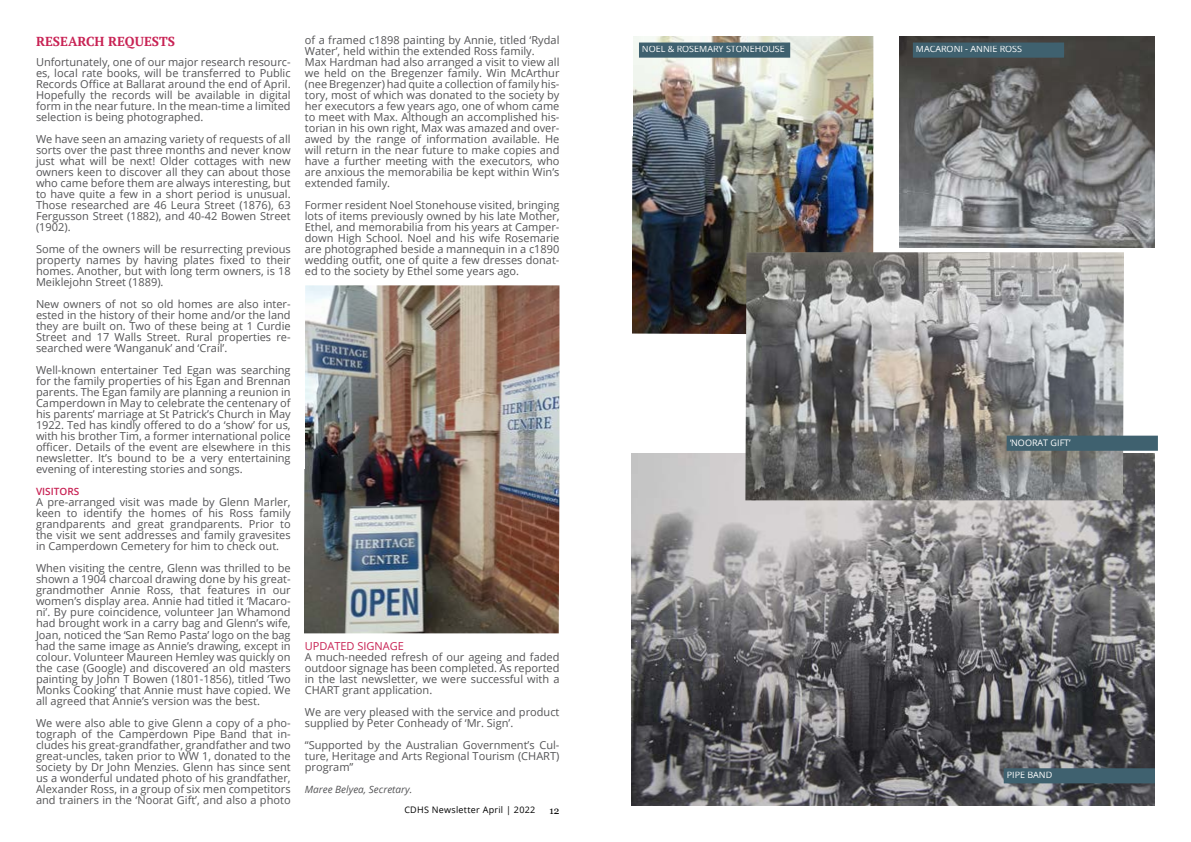
<style>
.page{position:relative;width:1191px;height:842px;background:#fff}
.page>*{position:absolute;margin:0;border:0;box-sizing:border-box;transform-origin:0 0}
.t1{font:700 13px "PT Serif";color:#c82254}
.t2{font:11px/11px "Open Sans";color:#545456;text-align:justify}
.t3{font:11px "Open Sans";color:#c82254}
.t4{font:italic 10px "Open Sans";color:#545456}
.t5{font:600 10px "Open Sans";color:#c82254}
.t6{font:10px "Georgia";color:#000}
.t7{font:9px "Open Sans";color:#fff}
.t8{font:9px "Open Sans";letter-spacing:.03em;color:#000}
</style>
<div class="page">
<img style="left:304px;top:285px;width:255px;height:348px">
<img style="left:632px;top:36px;width:241px;height:298px">
<img style="left:631px;top:454px;width:524px;height:352px">
<img style="left:899px;top:36px;width:256px;height:211px">
<img style="left:745px;top:252px;width:379px;height:248px">
<svg style="left:638px;top:42px;width:153px;height:16px;background:#4d6c78"></svg>
<div style="left:641px;top:45px;width:146px;height:10px;border:1px solid #3f616f"></div>
<svg style="left:912px;top:42px;width:152px;height:16px;background:#3f5e6b"></svg>
<div style="left:915px;top:45px;width:146px;height:10px;border:1px solid #3f616f"></div>
<svg style="left:1006px;top:435px;width:152px;height:16px;background:#466571"></svg>
<div style="left:1009px;top:438px;width:146px;height:10px;border:1px solid #3f616f"></div>
<svg style="left:1003px;top:767px;width:152px;height:17px;background:#43606c"></svg>
<div style="left:1006px;top:771px;width:146px;height:10px;border:1px solid #3f616f"></div>
<p class="t1" style="left:36px;top:33px;width:141px">RESEARCH REQUESTS</p>
<p class="t2" style="left:36px;top:57px;width:256px">Unfortunately, one of our major research resourc&shy;es, local rate books, will be transferred to Public Records Office at Ballarat around the end of April.<br>Hopefully the records will be available in digital form in the near future. In the mean-time a limited selection is being photographed.</p>
<p class="t2" style="left:36px;top:134px;width:256px">We have seen an amazing variety of requests of all sorts over the past three months and never know just what will be next! Older cottages with new owners keen to discover all they can about those who came before them are always interesting, but to have quite a few in a short period is unusual.<br>Those researched are 46 Leura Street (1876), 63<br>Fergusson Street (1882), and 40-42 Bowen Street (1902).</p>
<p class="t2" style="left:36px;top:244px;width:256px">Some of the owners will be resurrecting previous property names by having plates fixed to their homes. Another, but with long term owners, is 18<br>Meiklejohn Street (1889).</p>
<p class="t2" style="left:36px;top:299px;width:256px">New owners of not so old homes are also inter&shy;ested in the history of their home and/or the land they are built on. Two of these being at 1 Curdie Street and 17 Walls Street. Rural properties re&shy;searched were ‘Wanganuk’ and ‘Crail’.</p>
<p class="t2" style="left:36px;top:365px;width:256px">Well-known entertainer Ted Egan was searching for the family properties of his Egan and Brennan parents. The Egan family are planning a reunion in Camperdown in May to celebrate the centenary of his parents’ marriage at St Patrick’s Church in May 1922. Ted has kindly offered to do a ‘show’ for us, with his brother Tim, a former international police officer. Details of the event are elsewhere in this newsletter. It’s bound to be a very entertaining evening of interesting stories and songs.</p>
<p class="t5" style="left:36px;top:485px;width:45px">VISITORS</p>
<p class="t2" style="left:36px;top:497px;width:256px">A pre-arranged visit was made by Glenn Marler, keen to identify the homes of his Ross family grandparents and great grandparents. Prior to the visit we sent addresses and family gravesites in Camperdown Cemetery for him to check out.</p>
<p class="t2" style="left:36px;top:563px;width:256px">When visiting the centre, Glenn was thrilled to be shown a 1904 charcoal drawing done by his great&shy;grandmother Annie Ross, that features in our women’s display area. Annie had titled it ‘Macaro&shy;ni’. By pure coincidence, volunteer Jan Whamond had brought work in a carry bag and Glenn’s wife, Joan, noticed the ‘San Remo Pasta’ logo on the bag had the same image as Annie’s drawing, except in colour. Volunteer Maureen Hemley was quickly on the case (Google) and discovered an old masters painting by John T Bowen (1801-1856), titled ‘Two Monks Cooking’ that Annie must have copied. We all agreed that Annie’s version was the best.</p>
<p class="t2" style="left:36px;top:717px;width:256px">We were also able to give Glenn a copy of a pho&shy;tograph of the Camperdown Pipe Band that in&shy;cludes his great-grandfather, grandfather and two great-uncles, taken prior to WW 1, donated to the society by Dr John Menzies. Glenn has since sent us a wonderful undated photo of his grandfather, Alexander Ross, in a group of six men competitors and trainers in the ‘Noorat Gift’, and also a photo</p>
<p class="t2" style="left:305px;top:35px;width:256px;text-align:left">of a framed c1898 painting by Annie, titled ‘Rydal Water’, held within the extended Ross family.<br>Max Hardman had also arranged a visit to view all we held on the Bregenzer family. Win McArthur (nee Bregenzer) had quite a collection of family his&shy;tory, most of which was donated to the society by her executors a few years ago, one of whom came to meet with Max. Although an accomplished his&shy;torian in his own right, Max was amazed and over&shy;awed by the range of information available. He will return in the near future to make copies and have a further meeting with the executors, who are anxious the memorabilia be kept within Win’s extended family.</p>
<p class="t2" style="left:305px;top:200px;width:256px">Former resident Noel Stonehouse visited, bringing lots of items previously owned by his late Mother, Ethel, and memorabilia from his years at Camper&shy;down High School. Noel and his wife Rosemarie are photographed beside a mannequin in a c1890 wedding outfit, one of quite a few dresses donat&shy;ed to the society by Ethel some years ago.</p>
<p class="t3" style="left:305px;top:638px;width:101px">UPDATED SIGNAGE</p>
<p class="t2" style="left:305px;top:651px;width:256px">A much-needed refresh of our ageing and faded outdoor signage has been completed. As reported in the last newsletter, we were successful with a CHART grant application.</p>
<p class="t2" style="left:305px;top:706px;width:256px">We are very pleased with the service and product supplied by Peter Conheady of ‘Mr. Sign’.</p>
<p class="t2" style="left:305px;top:739px;width:256px">“Supported by the Australian Government’s Cul&shy;ture, Heritage and Arts Regional Tourism (CHART) program”</p>
<p class="t4" style="left:305px;top:782px;width:109px">Maree Belyea, Secretary.</p>
<p class="t8" style="left:404px;top:803px;width:132px">CDHS Newsletter April | 2022</p>
<p class="t6" style="left:549px;top:803px;width:11px">12</p>
<p class="t7" style="left:642px;top:43px;width:144px">NOEL &amp; ROSEMARY STONEHOUSE</p>
<p class="t7" style="left:916px;top:43px;width:108px">MACARONI - ANNIE ROSS</p>
<p class="t7" style="left:1009px;top:436px;width:63px">‘NOORAT GIFT’</p>
<p class="t7" style="left:1006px;top:769px;width:47px">PIPE BAND</p>
</div>
